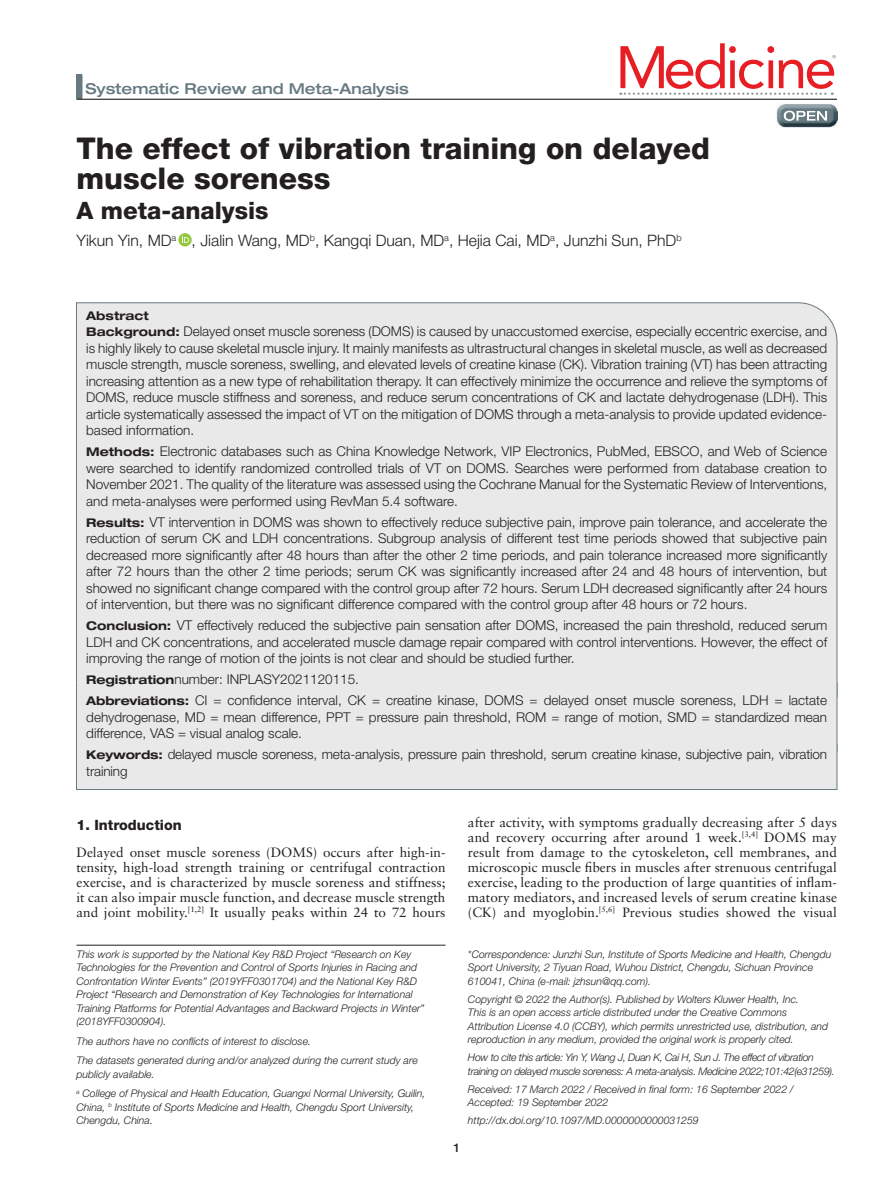
<style>
.page{position:relative;width:891px;height:1188px;background:#fff}
.page>*{position:absolute;margin:0;border:0;box-sizing:border-box;transform-origin:0 0}
.t1{font:59.4px "Avenir";letter-spacing:-.06em;color:#e71e24}
.t2{font:800 30px/30px "Helvetica Neue LT Std";color:#231f20}
.t3{font:800 24px "Helvetica Neue LT Std";color:#231f20}
.t4{font:300 15.75px "Helvetica Neue LT Std";color:#231f20}
.t5{font:500 expanded 15px "Helvetica Neue LT Std";color:#667981}
.t6{font:800 14.25px "Helvetica Neue LT Std";color:#231f20}
.t7{font:300 13.5px/16.5px "Helvetica Neue LT Std";color:#231f20;text-align:justify}
.t8{font:13.5px/15px "Sabon LT Std";color:#231f20;text-align:justify}
.t9{font:700 expanded 12px "Helvetica Neue LT Std";color:#231f20}
.t10{font:500 12px "Helvetica Neue LT Std";color:#231f20}
.t11{font:italic 300 10.5px/13.5px "Helvetica Neue LT Std";color:#231f20}
.t12{font:italic 300 10.5px/13.5px "Helvetica Neue LT Std";letter-spacing:-.03em;color:#231f20}
.t13{font:500 10.35px "Akzidenz Grotesk BE";color:#909295}
.s1{font-weight:700;font-stretch:expanded;font-size:12px}
</style>
<div class="page">
<div style="left:76px;top:74px;width:6px;height:25px;background:#677981"></div>
<hr style="left:76px;top:99px;width:761px;height:1px;background:#231f20">
<img style="left:776px;top:104px;width:61px;height:24px">
<svg style="left:784px;top:111px;width:43px;height:10px"></svg>
<svg style="left:620px;top:93px;width:213px;height:2px"></svg>
<div style="left:76px;top:302px;width:762px;height:396px;background:#e9e9e9"></div>
<div style="left:76px;top:682px;width:761px;height:71px;background:#e9e9e9"></div>
<div style="left:76px;top:744px;width:761px;height:46px;background:#e9e9e9"></div>
<div style="left:76px;top:743px;width:761px;height:47px;border:1px solid #677981"></div>
<svg style="left:178px;top:233px;width:14px;height:13px"></svg>
<svg style="left:182px;top:236px;width:7px;height:7px"></svg>
<hr style="left:76px;top:945px;width:370px;height:1px;background:#231f20">
<p class="t5" style="left:86px;top:80px;width:325px">Systematic Review and Meta-Analysis</p>
<h1 class="t1" style="left:615px;top:33px;width:223px">Medicine</h1>
<p class="t13" style="left:832px;top:52px;width:6px">®</p>
<h2 class="t2" style="left:76px;top:134px;width:635px">The effect of vibration training on delayed muscle soreness</h2>
<h3 class="t3" style="left:76px;top:197px;width:194px">A meta-analysis</h3>
<p class="t4" style="left:76px;top:231px;width:607px">Yikun Yin, MD<sup>a</sup> , Jialin Wang, MD<sup>b</sup>, Kangqi Duan, MD<sup>a</sup>, Hejia Cai, MD<sup>a</sup>, Junzhi Sun, PhD<sup>b</sup></p>
<p class="t9" style="left:86px;top:308px;width:64px">Abstract</p>
<p class="t7" style="left:86px;top:323px;width:743px"><span class="s1">Background:</span> Delayed onset muscle soreness (DOMS) is caused by unaccustomed exercise, especially eccentric exercise, and is highly likely to cause skeletal muscle injury. It mainly manifests as ultrastructural changes in skeletal muscle, as well as decreased muscle strength, muscle soreness, swelling, and elevated levels of creatine kinase (CK). Vibration training (VT) has been attracting increasing attention as a new type of rehabilitation therapy. It can effectively minimize the occurrence and relieve the symptoms of DOMS, reduce muscle stiffness and soreness, and reduce serum concentrations of CK and lactate dehydrogenase (LDH). This article systematically assessed the impact of VT on the mitigation of DOMS through a meta-analysis to provide updated evidence&shy;based information.</p>
<p class="t7" style="left:86px;top:443px;width:743px"><span class="s1">Methods:</span> Electronic databases such as China Knowledge Network, VIP Electronics, PubMed, EBSCO, and Web of Science were searched to identify randomized controlled trials of VT on DOMS. Searches were performed from database creation to November 2021. The quality of the literature was assessed using the Cochrane Manual for the Systematic Review of Interventions, and meta-analyses were performed using RevMan 5.4 software.</p>
<p class="t7" style="left:86px;top:514px;width:743px"><span class="s1">Results:</span> VT intervention in DOMS was shown to effectively reduce subjective pain, improve pain tolerance, and accelerate the reduction of serum CK and LDH concentrations. Subgroup analysis of different test time periods showed that subjective pain decreased more significantly after 48 hours than after the other 2 time periods, and pain tolerance increased more significantly after 72 hours than the other 2 time periods; serum CK was significantly increased after 24 and 48 hours of intervention, but showed no significant change compared with the control group after 72 hours. Serum LDH decreased significantly after 24 hours of intervention, but there was no significant difference compared with the control group after 48 hours or 72 hours.</p>
<p class="t7" style="left:86px;top:617px;width:743px"><span class="s1">Conclusion:</span> VT effectively reduced the subjective pain sensation after DOMS, increased the pain threshold, reduced serum LDH and CK concentrations, and accelerated muscle damage repair compared with control interventions. However, the effect of improving the range of motion of the joints is not clear and should be studied further.</p>
<p class="t7" style="left:86px;top:669px;width:742px;line-height:21px"><span class="s1">Registration</span>number: INPLASY2021120115.<br><span class="s1">Abbreviations:</span> CI = confidence interval, CK = creatine kinase, DOMS = delayed onset muscle soreness, LDH = lactate</p>
<p class="t7" style="left:86px;top:709px;width:742px">dehydrogenase, MD = mean difference, PPT = pressure pain threshold, ROM = range of motion, SMD = standardized mean difference, VAS = visual analog scale.</p>
<p class="t7" style="left:86px;top:746px;width:742px"><span class="s1">Keywords:</span> delayed muscle soreness, meta-analysis, pressure pain threshold, serum creatine kinase, subjective pain, vibration training</p>
<p class="t6" style="left:76px;top:816px;width:107px">1. Introduction</p>
<p class="t8" style="left:76px;top:845px;width:371px">Delayed onset muscle soreness (DOMS) occurs after high-in&shy;tensity, high-load strength training or centrifugal contraction exercise, and is characterized by muscle soreness and stiffness; it can also impair muscle function, and decrease muscle strength and joint mobility.<sup>[1,2]</sup> It usually peaks within 24 to 72 hours</p>
<p class="t8" style="left:468px;top:815px;width:371px">after activity, with symptoms gradually decreasing after 5 days and recovery occurring after around 1 week.<sup>[3,4]</sup> DOMS may result from damage to the cytoskeleton, cell membranes, and microscopic muscle fibers in muscles after strenuous centrifugal exercise, leading to the production of large quantities of inflam&shy;matory mediators, and increased levels of serum creatine kinase (CK) and myoglobin.<sup>[5,6]</sup> Previous studies showed the visual</p>
<p class="t11" style="left:76px;top:947px;width:349px">This work is supported by the National Key R&amp;D Project “Research on Key Technologies for the Prevention and Control of Sports Injuries in Racing and Confrontation Winter Events” (2019YFF0301704) and the National Key R&amp;D Project “Research and Demonstration of Key Technologies for International Training Platforms for Potential Advantages and Backward Projects in Winter” (2018YFF0300904).</p>
<p class="t11" style="left:76px;top:1031px;width:343px;line-height:19.5px">The authors have no conflicts of interest to disclose.<br>The datasets generated during and/or analyzed during the current study are</p>
<p class="t11" style="left:76px;top:1064px;width:350px;line-height:19.5px">publicly available.<br><sup>a</sup> College of Physical and Health Education, Guangxi Normal University, Guilin,</p>
<p class="t11" style="left:76px;top:1100px;width:339px">China, <sup>b</sup> Institute of Sports Medicine and Health, Chengdu Sport University,<br>Chengdu, China.</p>
<p class="t10" style="left:453px;top:1140px;width:8px">1</p>
<p class="t11" style="left:468px;top:947px;width:365px">*Correspondence: Junzhi Sun, Institute of Sports Medicine and Health, Chengdu<br>Sport University, 2 Tiyuan Road, Wuhou District, Chengdu, Sichuan Province<br>610041, China (e-mail: jzhsun@qq.com).</p>
<p class="t11" style="left:468px;top:992px;width:362px">Copyright © 2022 the Author(s). Published by Wolters Kluwer Health, Inc.<br>This is an open access article distributed under the Creative Commons Attribution License 4.0 (CCBY), which permits unrestricted use, distribution, and reproduction in any medium, provided the original work is properly cited.</p>
<p class="t12" style="left:468px;top:1050px;width:368px">How to cite this article: Yin Y, Wang J, Duan K, Cai H, Sun J. The effect of vibration training on delayed muscle soreness: A meta-analysis. Medicine 2022;101:42(e31259).</p>
<p class="t11" style="left:468px;top:1082px;width:327px">Received: 17 March 2022 / Received in final form: 16 September 2022 /<br>Accepted: 19 September 2022</p>
<p class="t11" style="left:468px;top:1113px;width:232px">http://dx.doi.org/10.1097/MD.0000000000031259</p>
</div>
